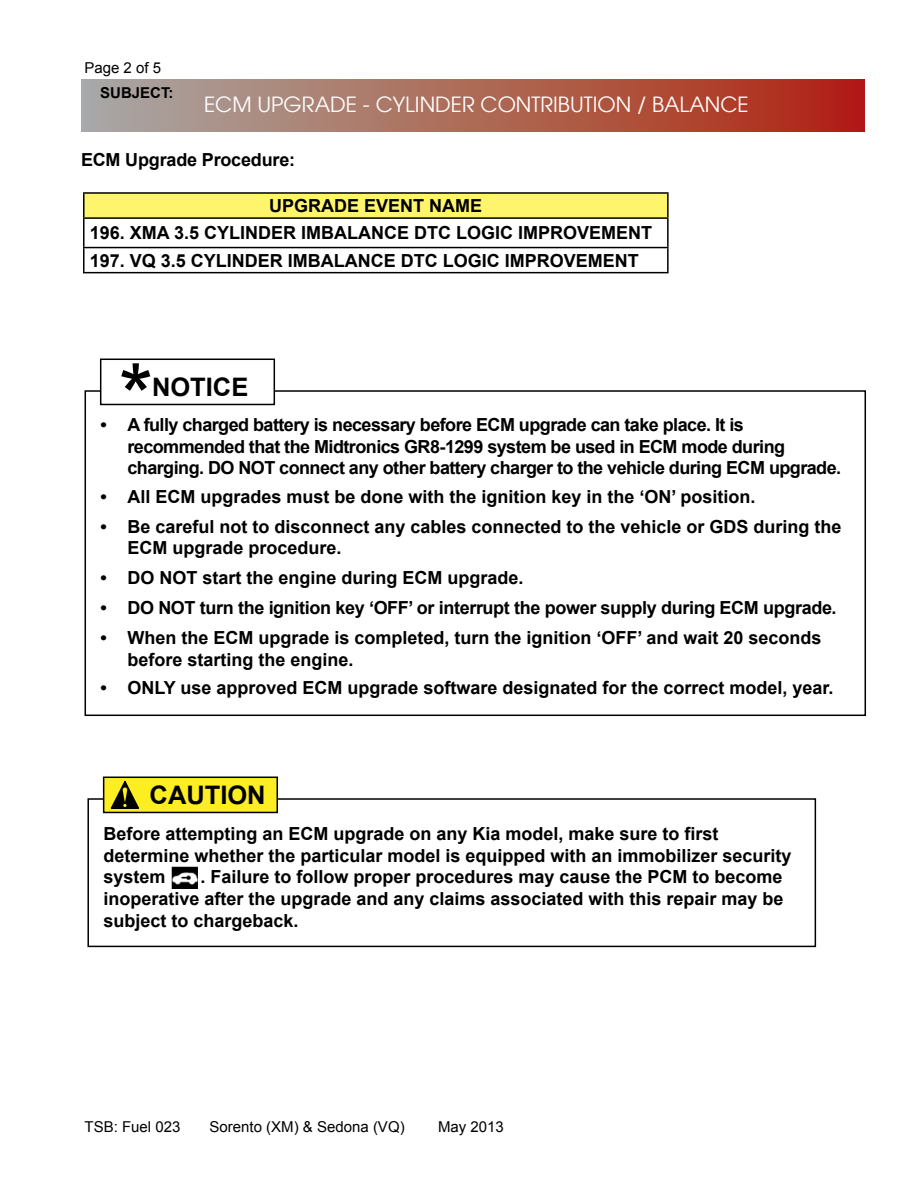
<style>
.page{position:relative;width:918px;height:1188px;background:#fff}
.page>*{position:absolute;margin:0;border:0;box-sizing:border-box;transform-origin:0 0}
.t1{font:90px "Arial";color:#000}
.t2{font:700 25.5px "Arial";color:#000}
.t3{font:21px "Avant Garde";color:#fff}
.t4{font:700 18px/21.6px "Arial";color:#000}
.t5{font:700 18px/21.6px "Arial";letter-spacing:-.03em;color:#000}
.t6{font:700 18px "Arial";letter-spacing:-.02em;color:#000}
.t7{font:15px "Arial";color:#000}
.t8{font:700 15px "Arial";color:#000}
</style>
<div class="page">
<div style="left:82px;top:80px;width:783px;height:52px;background:linear-gradient(to right,#a9aca4,#b1240f)"></div>
<div style="left:85px;top:390px;width:781px;height:326px;border:2px solid #000"></div>
<div style="left:101px;top:359px;width:173px;height:45px;background:#fff"></div>
<div style="left:100px;top:359px;width:175px;height:46px;border:2px solid #000"></div>
<div style="left:84px;top:193px;width:584px;height:25px;background:#fff56d"></div>
<hr style="left:83px;top:192px;width:586px;height:2px;background:#000">
<hr style="left:83px;top:194px;width:2px;height:23px;background:#000">
<hr style="left:667px;top:194px;width:2px;height:23px;background:#000">
<hr style="left:83px;top:217px;width:586px;height:2px;background:#000">
<hr style="left:83px;top:219px;width:2px;height:28px;background:#000">
<hr style="left:667px;top:219px;width:2px;height:28px;background:#000">
<hr style="left:83px;top:247px;width:586px;height:1px;background:#000">
<hr style="left:83px;top:248px;width:2px;height:24px;background:#000">
<hr style="left:667px;top:248px;width:2px;height:24px;background:#000">
<hr style="left:83px;top:272px;width:586px;height:1px;background:#000">
<div style="left:87px;top:798px;width:729px;height:149px;border:2px solid #000"></div>
<div style="left:104px;top:777px;width:173px;height:35px;background:#fcee21"></div>
<div style="left:103px;top:777px;width:175px;height:36px;border:2px solid #000"></div>
<svg style="left:110px;top:781px;width:29px;height:28px"></svg>
<svg style="left:123px;top:787px;width:4px;height:16px"></svg>
<img style="left:172px;top:866px;width:25px;height:22px">
<p class="t7" style="left:84px;top:58px;width:78px">Page 2 of 5</p>
<p class="t8" style="left:100px;top:82px;width:11px">subject</p>
<p class="t8" style="left:169px;top:82px;width:6px">:</p>
<p class="t3" style="left:204px;top:92px;width:546px">ECM UPGRADE - CYLIN DER CONTRIBUTION / BALANCE</p>
<p class="t4" style="left:81px;top:150px;width:216px">ECM Upgrade Procedure:</p>
<p class="t4" style="left:90px;top:193px;width:564px;line-height:27.3px;text-indent:180px">UPGRADE EVENT NAME<br>196. XMA 3.5 CYLINDER IMBALANCE DTC LOGIC IMPROVEMENT<br>197. VQ 3.5 CYLINDER IMBALANCE DTC LOGIC IMPROVEMENT</p>
<h1 class="t1" style="left:118px;top:338px;width:37px">*</h1>
<h2 class="t2" style="left:152px;top:370px;width:98px">NOTICE</h2>
<p class="t5" style="left:127px;top:414px;width:715px;text-indent:-27px">• A fully charged battery is necessary before ECM upgrade can take place. It is recommended that the Midtronics GR8-1299 system be used in ECM mode during charging. DO NOT connect any other battery charger to the vehicle during ECM upgrade.</p>
<p class="t4" style="left:100px;top:486px;width:657px">• All ECM upgrades must be done with the ignition key in the ‘ON’ position.</p>
<p class="t4" style="left:127px;top:516px;width:716px;text-indent:-27px">• Be careful not to disconnect any cables connected to the vehicle or GDS during the<br>ECM upgrade procedure.</p>
<p class="t4" style="left:100px;top:568px;width:425px">• DO NOT start the engine during ECM upgrade.</p>
<p class="t6" style="left:100px;top:596px;width:738px">• DO NOT turn the ignition key ‘OFF’ or interrupt the power supply during ECM upgrade.</p>
<p class="t4" style="left:127px;top:628px;width:696px;text-indent:-27px">• When the ECM upgrade is completed, turn the ignition ‘OFF’ and wait 20 seconds before starting the engine.</p>
<p class="t4" style="left:100px;top:678px;width:735px">• ONLY use approved ECM upgrade software designated for the correct model, year.</p>
<h2 class="t2" style="left:150px;top:778px;width:118px">CAUTION</h2>
<p class="t4" style="left:103px;top:824px;width:690px">Before attempting an ECM upgrade on any Kia model, make sure to first determine whether the particular model is equipped with an immobilizer security system</p>
<p class="t4" style="left:103px;top:867px;width:682px;text-align:justify;text-indent:97px">. Failure to follow proper procedures may cause the PCM to become inoperative after the upgrade and any claims associated with this repair may be subject to chargeback.</p>
<p class="t7" style="left:85px;top:1117px;width:97px">TSB: Fuel 023</p>
<p class="t7" style="left:210px;top:1117px;width:197px">Sorento (XM) &amp; Sedona (VQ)</p>
<p class="t7" style="left:438px;top:1117px;width:67px">May 2013</p>
</div>
